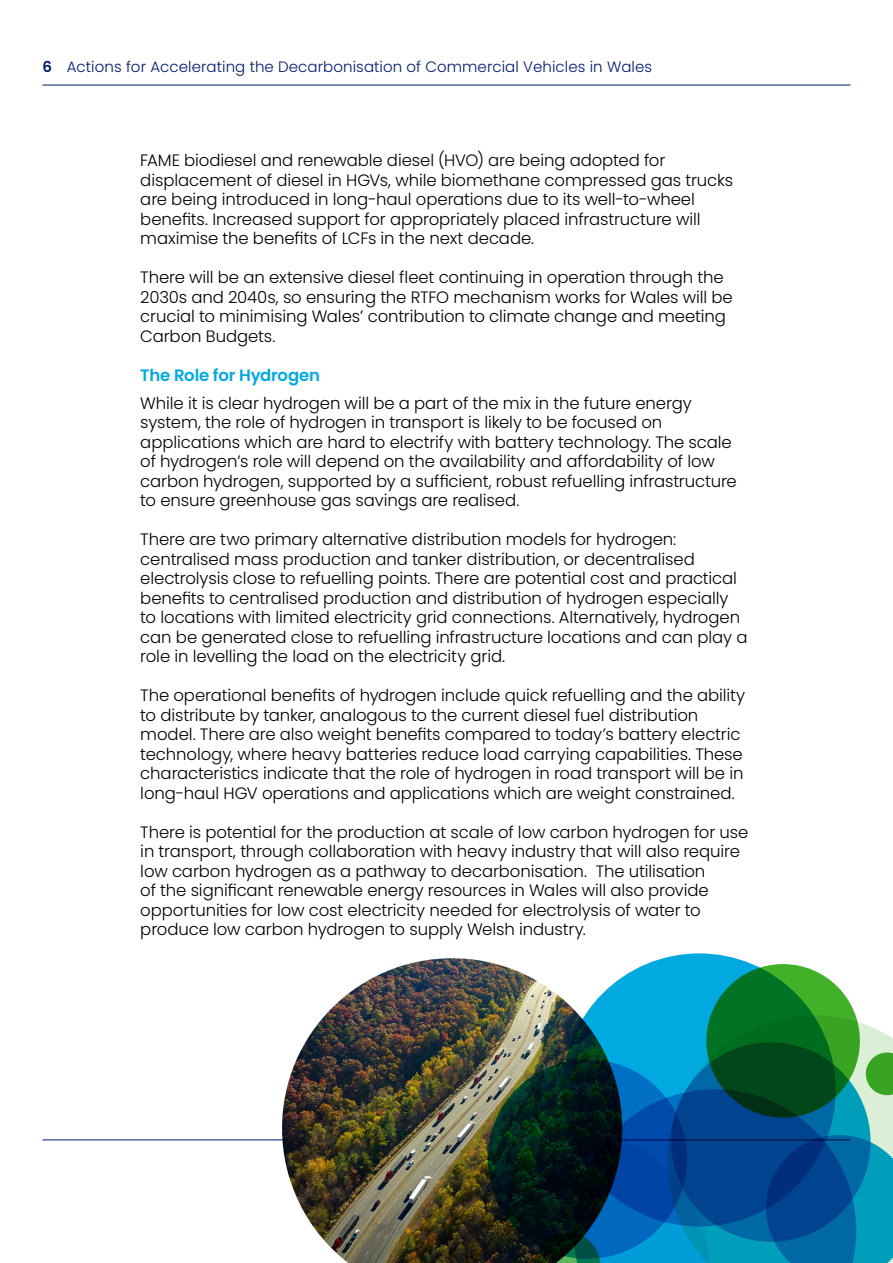
<style>
.page{position:relative;width:893px;height:1263px;background:#fff}
.page>*{position:absolute;margin:0;border:0;box-sizing:border-box;transform-origin:0 0}
.t1{font:300 16.5px/19.5px "Poppins";letter-spacing:-.005em;color:#000}
.t2{font:600 16.5px "Poppins";letter-spacing:-.01em;color:#00a9e0}
.t3{font:300 15px "Poppins";letter-spacing:.005em;color:#001a70}
.s1{font-weight:600}
</style>
<div class="page">
<hr style="left:43px;top:85px;width:807px;height:1px;background:#001a70">
<hr style="left:43px;top:1139px;width:807px;height:1px;background:#001a70">
<img style="left:282px;top:958px;width:337px;height:305px">
<svg style="left:850px;top:1017px;width:43px;height:118px;fill:#daefd5"></svg>
<img style="left:414px;top:1126px;width:159px;height:137px">
<svg style="left:866px;top:1052px;width:27px;height:43px"></svg>
<div style="left:706px;top:964px;width:154px;height:154px;background:#43b02a;border-radius:50%"></div>
<svg style="left:563px;top:953px;width:273px;height:273px;background:#01929a"></svg>
<svg style="left:573px;top:1089px;width:193px;height:174px;background:#0092c1"></svg>
<svg style="left:488px;top:1059px;width:199px;height:200px;background:#002d4a"></svg>
<svg style="left:766px;top:1135px;width:127px;height:128px;background:#0a8db3"></svg>
<svg style="left:671px;top:1042px;width:200px;height:200px;background:#004b76"></svg>
<p class="t3" style="left:43px;top:58px;width:611px"><span class="s1">6</span> Actions for Accelerating the Decarbonisation of Commercial Vehicles in Wales</p>
<p class="t1" style="left:140px;top:151px;width:594px">FAME biodiesel and renewable diesel (HVO) are being adopted for displacement of diesel in HGVs, while biomethane compressed gas trucks are being introduced in long-haul operations due to its well-to-wheel benefits. Increased support for appropriately placed infrastructure will maximise the benefits of LCFs in the next decade.</p>
<p class="t1" style="left:140px;top:268px;width:594px">There will be an extensive diesel fleet continuing in operation through the 2030s and 2040s, so ensuring the RTFO mechanism works for Wales will be crucial to minimising Wales’ contribution to climate change and meeting Carbon Budgets.</p>
<p class="t2" style="left:140px;top:365px;width:181px">The Role for Hydrogen</p>
<p class="t1" style="left:140px;top:393px;width:598px">While it is clear hydrogen will be a part of the mix in the future energy system, the role of hydrogen in transport is likely to be focused on applications which are hard to electrify with battery technology. The scale of hydrogen’s role will depend on the availability and affordability of low carbon hydrogen, supported by a sufficient, robust refuelling infrastructure to ensure greenhouse gas savings are realised.</p>
<p class="t1" style="left:140px;top:530px;width:609px">There are two primary alternative distribution models for hydrogen: centralised mass production and tanker distribution, or decentralised electrolysis close to refuelling points. There are potential cost and practical benefits to centralised production and distribution of hydrogen especially to locations with limited electricity grid connections. Alternatively, hydrogen can be generated close to refuelling infrastructure locations and can play a role in levelling the load on the electricity grid.</p>
<p class="t1" style="left:140px;top:686px;width:606px">The operational benefits of hydrogen include quick refuelling and the ability to distribute by tanker, analogous to the current diesel fuel distribution model. There are also weight benefits compared to today’s battery electric technology, where heavy batteries reduce load carrying capabilities. These characteristics indicate that the role of hydrogen in road transport will be in long-haul HGV operations and applications which are weight constrained.</p>
<p class="t1" style="left:140px;top:822px;width:610px">There is potential for the production at scale of low carbon hydrogen for use in transport, through collaboration with heavy industry that will also require low carbon hydrogen as a pathway to decarbonisation. The utilisation<br>of the significant renewable energy resources in Wales will also provide opportunities for low cost electricity needed for electrolysis of water to produce low carbon hydrogen to supply Welsh industry.</p>
</div>
